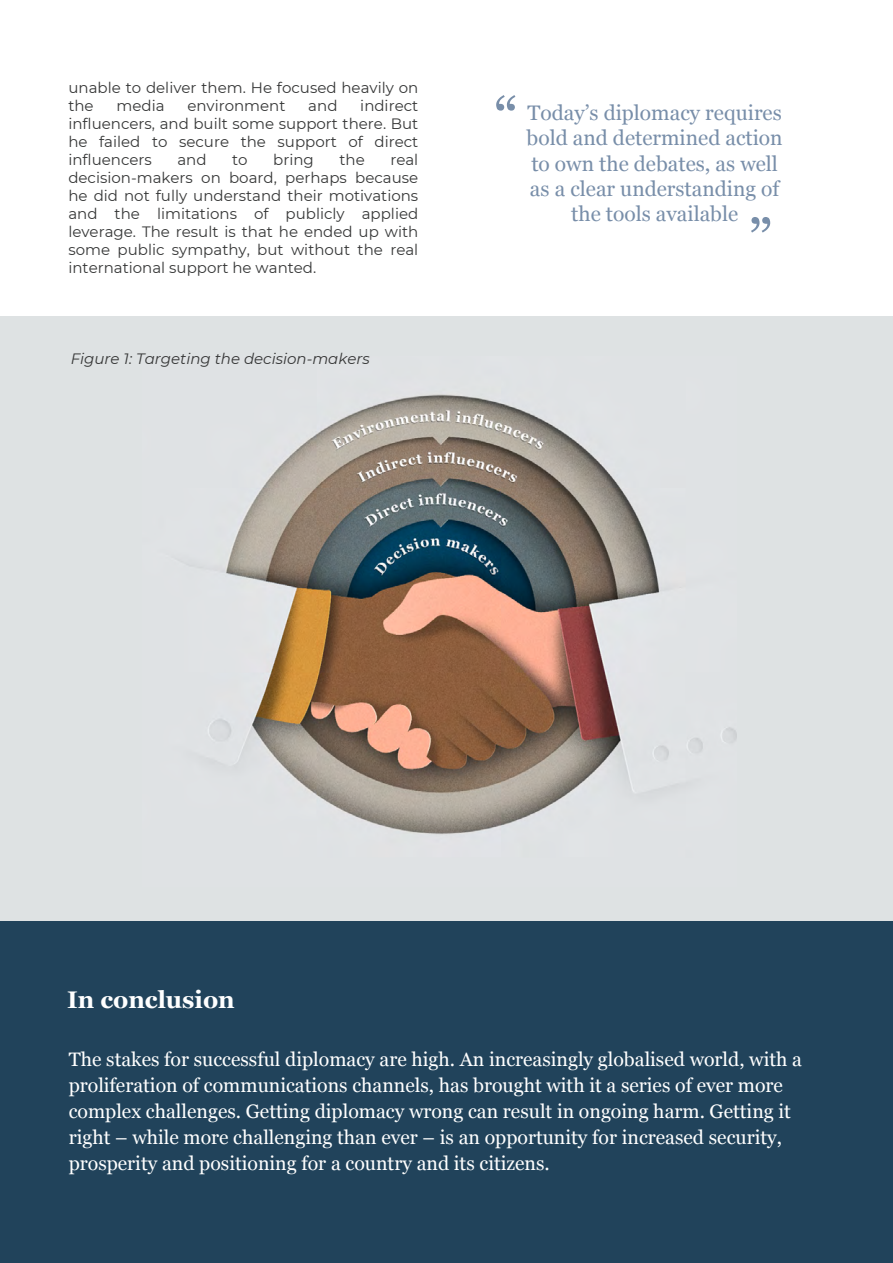
<style>
.page{position:relative;width:893px;height:1263px;background:#fff}
.page>*{position:absolute;margin:0;border:0;box-sizing:border-box;transform-origin:0 0}
.t1{font:700 24px "Georgia";color:#fff}
.t2{font:21px/25.2px "Georgia";color:#788ea9;text-align:center}
.t3{font:19.5px/25.8px "Georgia";color:#fff}
.t4{font:15px/18px "Montserrat";color:#363737;text-align:justify}
.t5{font:italic 15px "Montserrat";color:#363737}
</style>
<div class="page">
<div style="left:0;top:317px;width:893px;height:616px;background:#dee2e3"></div>
<div style="left:0;top:922px;width:893px;height:341px;background:#21435b"></div>
<svg style="left:496px;top:95px;width:19px;height:16px"></svg>
<svg style="left:751px;top:217px;width:19px;height:16px"></svg>
<img style="left:208px;top:394px;width:528px;height:440px">
<p class="t4" style="left:68px;top:78px;width:351px">unable to deliver them. He focused heavily on the</p>
<p class="t4" style="left:68px;top:96px;width:351px;text-indent:292px">indirect influencers, and built some support there. But he failed to secure the support of direct influencers</p>
<p class="t4" style="left:117px;top:96px;width:50px">media</p>
<p class="t4" style="left:187px;top:96px;width:100px">environment</p>
<p class="t4" style="left:308px;top:96px;width:31px">and</p>
<p class="t4" style="left:68px;top:150px;width:351px;text-indent:322px">real decision-makers on board, perhaps because he did not fully understand their motivations and the limitations of publicly applied leverage. The result is that he ended up with some public sympathy, but without the real international support he wanted.</p>
<p class="t4" style="left:177px;top:150px;width:31px">and</p>
<p class="t4" style="left:232px;top:150px;width:17px">to</p>
<p class="t4" style="left:273px;top:150px;width:42px">bring</p>
<p class="t4" style="left:339px;top:150px;width:27px">the</p>
<p class="t5" style="left:71px;top:348px;width:301px">Figure 1: Targeting the decision-makers</p>
<h2 class="t2" style="left:527px;top:100px;width:258px">Today’s diplomacy requires bold and determined action to own the debates, as well as a clear understanding of the tools available</h2>
<h1 class="t1" style="left:67px;top:981px;width:169px">In conclusion</h1>
<p class="t3" style="left:69px;top:1046px;width:735px">The stakes for successful diplomacy are high. An increasingly globalised world, with a proliferation of communications channels, has brought with it a series of ever more complex challenges. Getting diplomacy wrong can result in ongoing harm. Getting it right – while more challenging than ever – is an opportunity for increased security, prosperity and positioning for a country and its citizens.</p>
</div>
